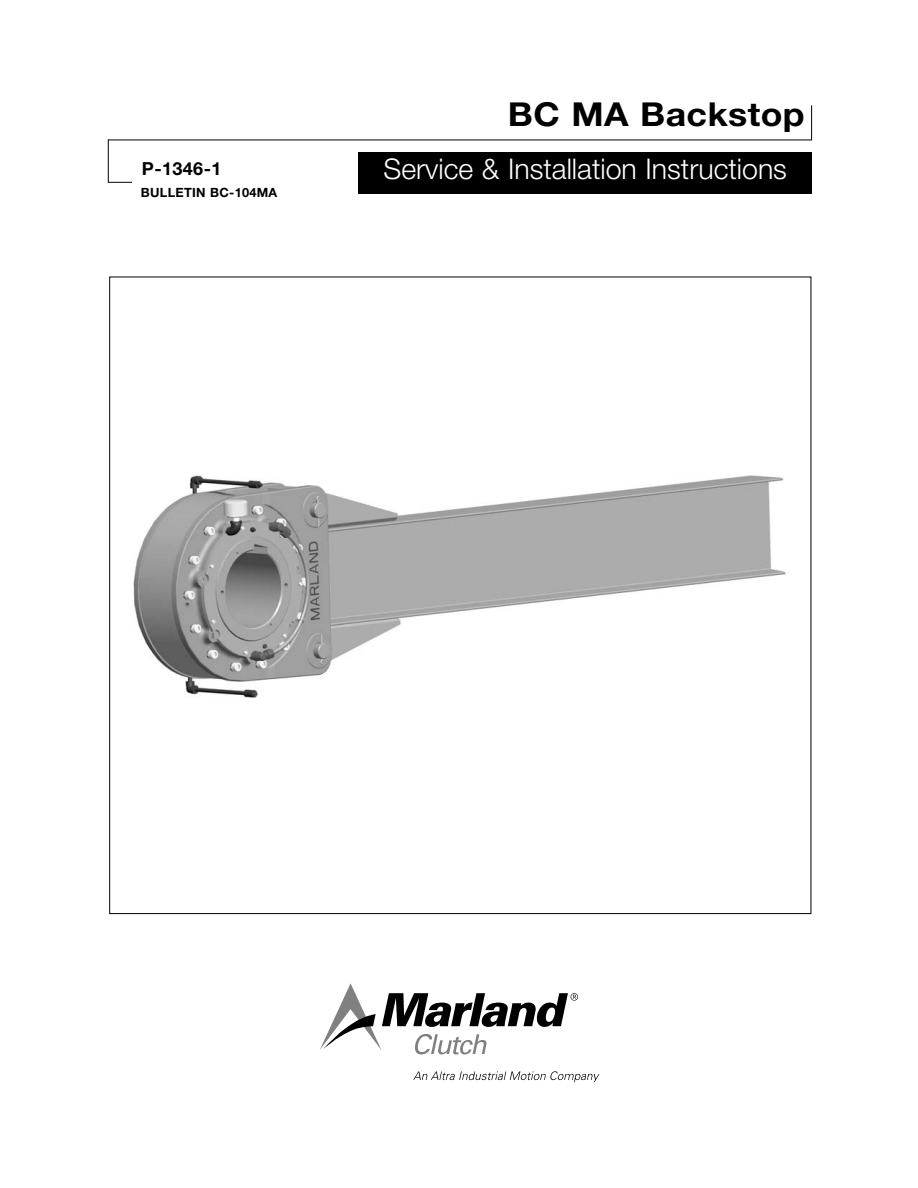
<style>
.page{position:relative;width:918px;height:1188px;background:#fff}
.page>*{position:absolute;margin:0;border:0;box-sizing:border-box;transform-origin:0 0}
.t1{font:700 33px "Helvetica Neue LT Std";letter-spacing:.01em;color:#000;scale:1.08 1}
.t2{font:300 28.5px "Helvetica Neue LT Std";color:#fff}
.t3{font:700 18px "Helvetica Neue LT Std";color:#000}
.t4{font:700 12.75px "Helvetica Neue LT Std";letter-spacing:.02em;color:#000}
</style>
<div class="page">
<svg style="left:413px;top:1071px;width:186px;height:11px"></svg>
<svg style="left:320px;top:983px;width:258px;height:71px"></svg>
<hr style="left:108px;top:140px;width:704px;height:1px;background:#000">
<div style="left:359px;top:152px;width:453px;height:41px;background:#000"></div>
<hr style="left:108px;top:140px;width:1px;height:42px;background:#000">
<hr style="left:811px;top:105px;width:1px;height:35px;background:#000">
<svg style="left:108px;top:182px;width:24px;height:1px"></svg>
<img style="left:133px;top:475px;width:653px;height:223px">
<p class="t1" style="left:508px;top:102px;width:276px">BC MA Backstop</p>
<p class="t3" style="left:142px;top:163px;width:81px">P-1346-1</p>
<p class="t2" style="left:383px;top:159px;width:405px">Service &amp; Installation Instructions</p>
<p class="t4" style="left:141px;top:188px;width:138px">BULLETIN BC-104MA</p>
</div>
